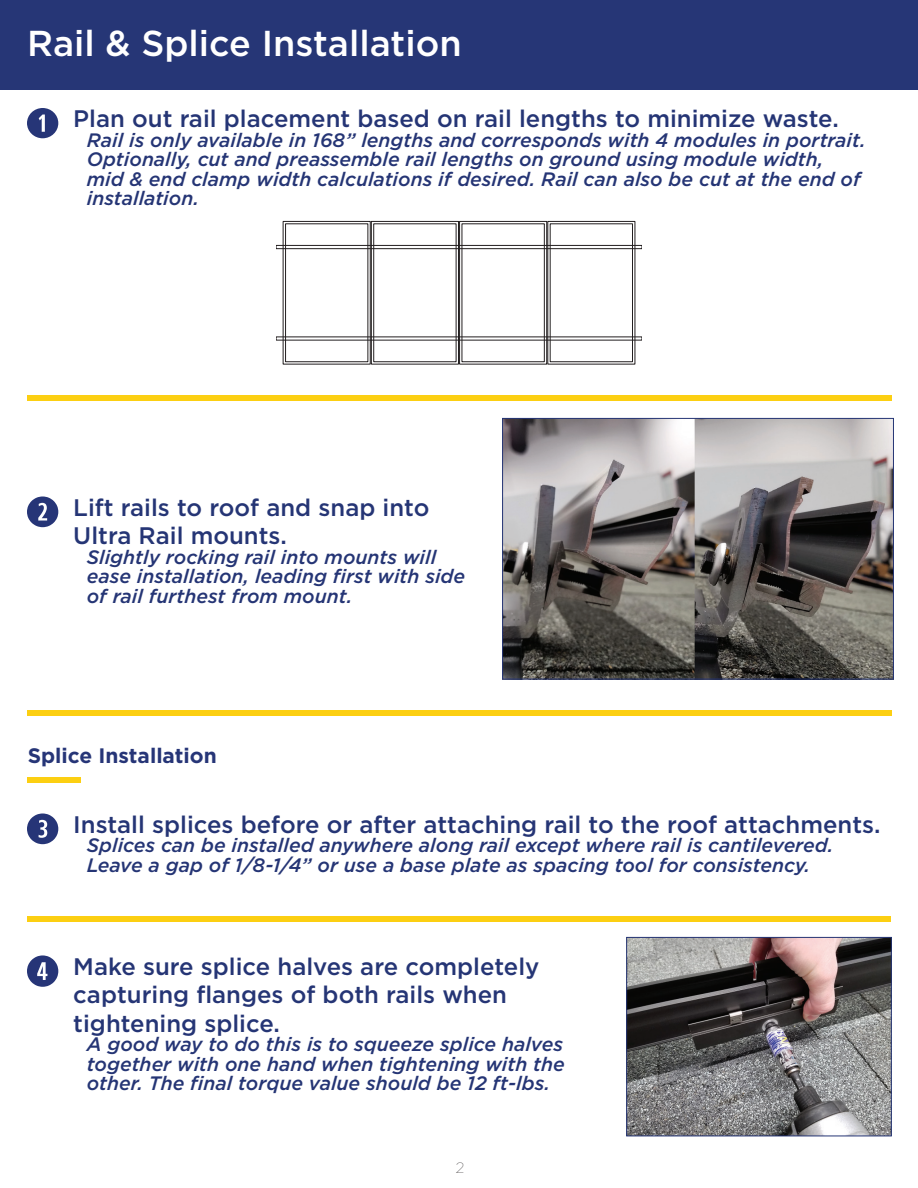
<style>
.page{position:relative;width:918px;height:1188px;background:#fff}
.page>*{position:absolute;margin:0;border:0;box-sizing:border-box;transform-origin:0 0}
.t1{font:500 36px "Gotham";color:#fff}
.t2{font:500 23.85px/28.7px "Gotham";color:#253575}
.t3{font:700 20.85px "Gotham";color:#263577}
.t4{font:italic 500 19.5px/19.5px "Gotham";color:#253575}
.t5{font:100 15px "Gotham";color:#231f20}
</style>
<div class="page">
<div style="left:0;top:0;width:918px;height:90px;background:#263676"></div>
<div style="left:27px;top:710px;width:865px;height:5px;background:#fccf12"></div>
<svg style="left:27px;top:497px;width:31px;height:30px"></svg>
<svg style="left:27px;top:814px;width:31px;height:30px"></svg>
<div style="left:27px;top:917px;width:864px;height:5px;background:#fccf12"></div>
<div style="left:27px;top:395px;width:865px;height:6px;background:#fccf12"></div>
<svg style="left:27px;top:108px;width:31px;height:30px"></svg>
<svg style="left:27px;top:955px;width:31px;height:32px"></svg>
<img style="left:504px;top:420px;width:388px;height:257px">
<div style="left:502px;top:418px;width:392px;height:261px;border:1px solid #253575"></div>
<div style="left:276px;top:245px;width:366px;height:4px;border:1px solid #231f20"></div>
<div style="left:285px;top:224px;width:83px;height:138px;border:1px solid #231f20"></div>
<div style="left:371px;top:221px;width:88px;height:143px;border:1px solid #231f20"></div>
<div style="left:459px;top:221px;width:88px;height:143px;border:1px solid #231f20"></div>
<div style="left:550px;top:224px;width:83px;height:138px;border:1px solid #231f20"></div>
<div style="left:27px;top:777px;width:54px;height:5px;background:#fccf12"></div>
<img style="left:628px;top:939px;width:262px;height:195px">
<div style="left:626px;top:937px;width:266px;height:199px;border:1px solid #253575"></div>
<h1 class="t1" style="left:27px;top:20px;width:436px">Rail &amp; Splice Installation</h1>
<p class="t2" style="left:73px;top:104px;width:767px">Plan out rail placement based on rail lengths to minimize waste.</p>
<p class="t4" style="left:87px;top:130px;width:781px">Rail is only available in 168” lengths and corresponds with 4 modules in portrait.<br>Optionally, cut and preassemble rail lengths on ground using module width,<br>mid &amp; end clamp width calculations if desired. Rail can also be cut at the end of installation.</p>
<p class="t2" style="left:73px;top:493px;width:358px">Lift rails to roof and snap into<br>Ultra Rail mounts.</p>
<p class="t4" style="left:87px;top:547px;width:380px">Slightly rocking rail into mounts will ease installation, leading first with side of rail furthest from mount.</p>
<p class="t3" style="left:28px;top:742px;width:191px">Splice Installation</p>
<p class="t2" style="left:73px;top:810px;width:809px">Install splices before or after attaching rail to the roof attachments.</p>
<p class="t4" style="left:87px;top:835px;width:748px">Splices can be installed anywhere along rail except where rail is cantilevered.<br>Leave a gap of 1/8-1/4” or use a base plate as spacing tool for consistency.</p>
<p class="t2" style="left:73px;top:952px;width:468px">Make sure splice halves are completely capturing flanges of both rails when tightening splice.</p>
<p class="t4" style="left:87px;top:1035px;width:480px;text-align:justify">A good way to do this is to squeeze splice halves together with one hand when tightening with the other. The final torque value should be 12 ft-lbs.</p>
<p class="t5" style="left:456px;top:1158px;width:10px">2</p>
</div>
